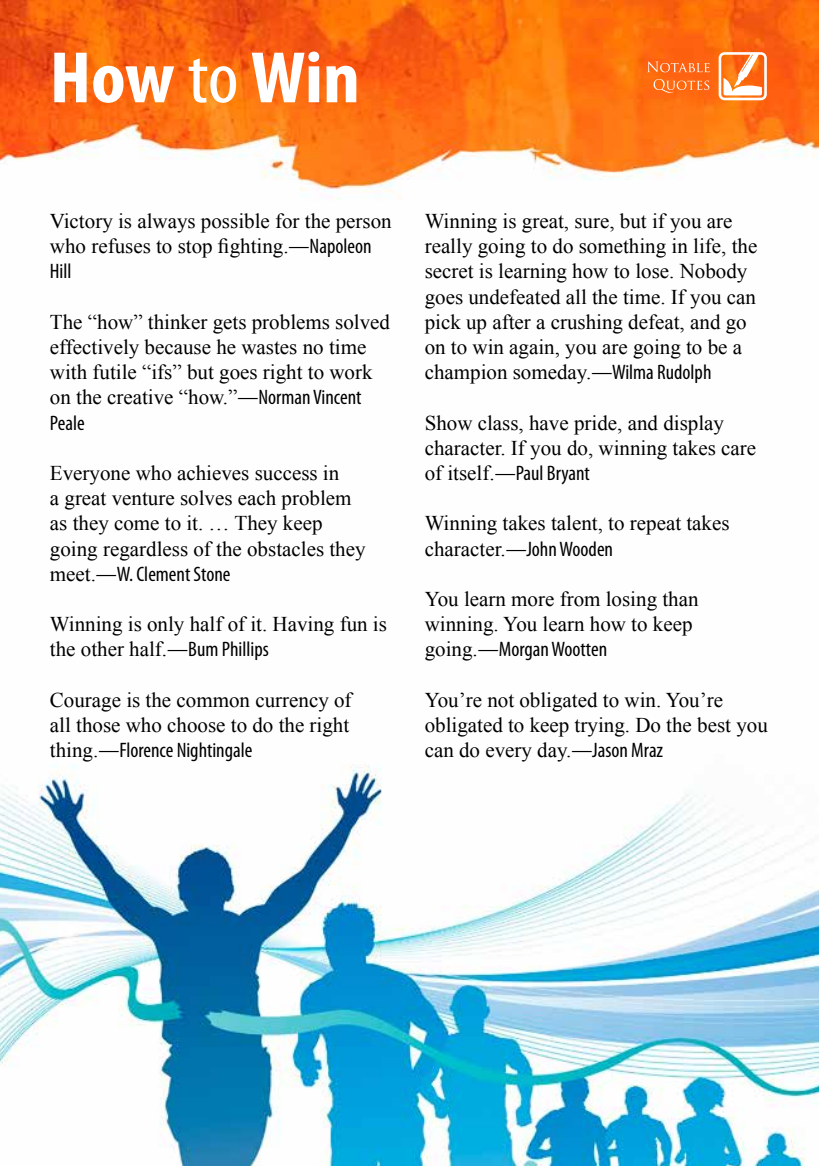
<style>
.page{position:relative;width:819px;height:1166px;background:#fff}
.page>*{position:absolute;margin:0;border:0;box-sizing:border-box;transform-origin:0 0}
.t1{font:700 condensed 73.5px "Myriad Pro";color:#fff;scale:1.1 1}
.t2{font:21px/25.2px "Times New Roman";color:#000}
.t3{font:condensed 21px "Myriad Pro";color:#000}
.s1{font-weight:400}
.s2{font-family:"Myriad Pro";font-stretch:condensed}
.s3{font-family:"Times New Roman";font-stretch:normal}
</style>
<div class="page">
<img style="left:0;top:0;width:819px;height:1166px">
<svg style="left:647px;top:61px;width:62px;height:11px"></svg>
<svg style="left:653px;top:79px;width:56px;height:14px"></svg>
<div style="left:718px;top:52px;width:48px;height:48px;border:3px solid #fff;border-radius:5px"></div>
<svg style="left:723px;top:53px;width:38px;height:42px"></svg>
<h1 class="t1" style="left:50px;top:32px;width:284px">How <span class="s1">to</span> Win</h1>
<p class="t2" style="left:50px;top:208px;width:343px">Victory is always possible for the person who refuses to stop fighting.<span class="s2">—Napoleon</span></p>
<p class="t3" style="left:50px;top:259px;width:23px">Hill</p>
<p class="t2" style="left:50px;top:309px;width:342px">The “how” thinker gets problems solved effectively because he wastes no time with futile “ifs” but goes right to work on the creative “how.”<span class="s2">—Norman Vincent</span></p>
<p class="t3" style="left:50px;top:410px;width:36px">Peale</p>
<p class="t2" style="left:50px;top:460px;width:317px">Everyone who achieves success in<br>a great venture solves each problem as they come to it. … They keep going regardless of the obstacles they</p>
<p class="t3" style="left:50px;top:561px;width:182px"><span class="s3">meet.</span>—W. Clement Stone</p>
<p class="t2" style="left:50px;top:611px;width:338px">Winning is only half of it. Having fun is the other half.<span class="s2">—Bum Phillips</span></p>
<p class="t2" style="left:50px;top:687px;width:303px">Courage is the common currency of all those who choose to do the right</p>
<p class="t3" style="left:50px;top:737px;width:204px"><span class="s3">thing.</span>—Florence Nightingale</p>
<p class="t2" style="left:424px;top:208px;width:334px">Winning is great, sure, but if you are really going to do something in life, the secret is learning how to lose. Nobody goes undefeated all the time. If you can pick up after a crushing defeat, and go on to win again, you are going to be a champion someday.<span class="s2">—Wilma Rudolph</span></p>
<p class="t2" style="left:424px;top:410px;width:333px">Show class, have pride, and display character. If you do, winning takes care</p>
<p class="t3" style="left:424px;top:460px;width:167px"><span class="s3">of itself.</span>—Paul Bryant</p>
<p class="t2" style="left:424px;top:510px;width:306px">Winning takes talent, to repeat takes</p>
<p class="t3" style="left:424px;top:536px;width:190px"><span class="s3">character.</span>—John Wooden</p>
<p class="t2" style="left:424px;top:586px;width:275px">You learn more from losing than winning. You learn how to keep</p>
<p class="t3" style="left:424px;top:637px;width:184px"><span class="s3">going.</span>—Morgan Wootten</p>
<p class="t2" style="left:424px;top:687px;width:344px">You’re not obligated to win. You’re obligated to keep trying. Do the best you can do every day.<span class="s2">—Jason Mraz</span></p>
</div>
